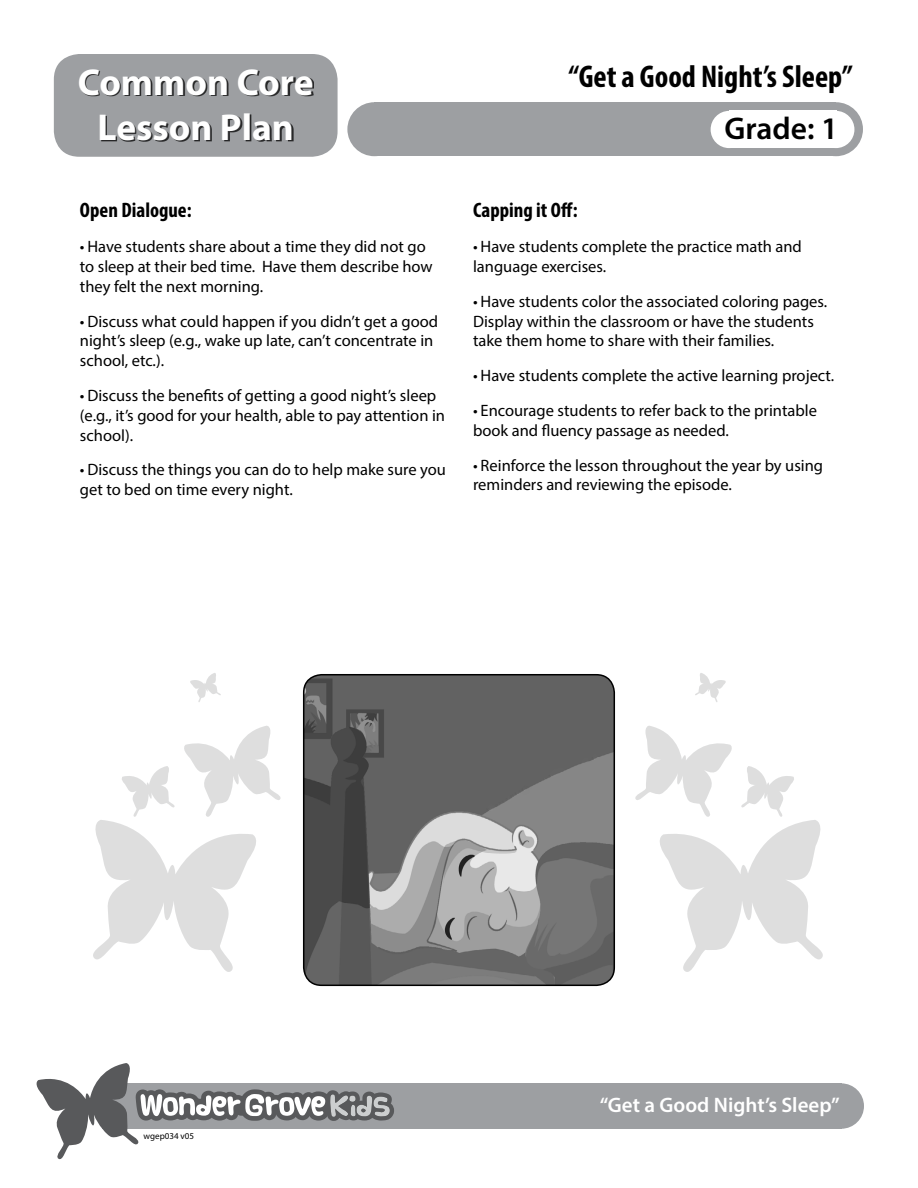
<style>
.page{position:relative;width:918px;height:1188px;background:#fff}
.page>*{position:absolute;margin:0;border:0;box-sizing:border-box;transform-origin:0 0}
.t1{font:700 37.5px/45px "Myriad Pro";color:#fff;text-align:center}
.t2{font:700 condensed 31.5px "Myriad Pro";color:#000}
.t3{font:600 31.5px "Myriad Pro";color:#000}
.t4{font:700 condensed 21px "Myriad Pro";color:#000}
.t5{font:600 21px "Myriad Pro";color:#fff}
.t6{font:16.5px/19.8px "Myriad Pro";color:#000}
.t7{font:9px "Myriad Pro";color:#000}
</style>
<div class="page">
<div style="left:54px;top:54px;width:284px;height:103px;background:#9d9fa2;border-radius:26px"></div>
<div style="left:819px;top:1083px;width:45px;height:46px;background:#9d9fa2;border-radius:50%"></div>
<div style="left:102px;top:1083px;width:739px;height:46px;background:#9d9fa2"></div>
<svg style="left:36px;top:1063px;width:358px;height:97px"></svg>
<div style="left:80px;top:70px;width:234px;height:72px;background:#000;opacity:.75"></div>
<div style="left:809px;top:102px;width:54px;height:54px;background:#9d9fa2;border-radius:50%"></div>
<div style="left:347px;top:102px;width:54px;height:54px;background:#9d9fa2;border-radius:50%"></div>
<div style="left:374px;top:102px;width:462px;height:54px;background:#9d9fa2"></div>
<div style="left:818px;top:111px;width:36px;height:37px;background:#fff;border-radius:50%"></div>
<div style="left:729px;top:111px;width:108px;height:37px;background:#fff"></div>
<div style="left:711px;top:111px;width:37px;height:37px;background:#fff;border-radius:50%"></div>
<svg style="left:635px;top:726px;width:188px;height:246px"></svg>
<svg style="left:695px;top:673px;width:31px;height:29px"></svg>
<svg style="left:93px;top:726px;width:188px;height:246px"></svg>
<svg style="left:190px;top:673px;width:31px;height:29px"></svg>
<img style="left:304px;top:675px;width:310px;height:310px">
<div style="left:303px;top:674px;width:312px;height:312px;border:2px solid #000;border-radius:18px"></div>
<h1 class="t1" style="left:78px;top:58px;width:237px">Common Core<br>Lesson Plan</h1>
<p class="t4" style="left:80px;top:197px;width:113px">Open Dialogue:</p>
<p class="t6" style="left:80px;top:236px;width:354px">• Have students share about a time they did not go to sleep at their bed time. Have them describe how they felt the next morning.</p>
<p class="t6" style="left:80px;top:311px;width:360px">• Discuss what could happen if you didn’t get a good night’s sleep (e.g., wake up late, can’t concentrate in school, etc.).</p>
<p class="t6" style="left:80px;top:385px;width:367px">• Discuss the benefits of getting a good night’s sleep (e.g., it’s good for your health, able to pay attention in school).</p>
<p class="t6" style="left:80px;top:460px;width:368px">• Discuss the things you can do to help make sure you get to bed on time every night.</p>
<h2 class="t2" style="left:569px;top:56px;width:286px">“Get a Good Night’s Sleep”</h2>
<h2 class="t3" style="left:725px;top:109px;width:115px">Grade: 1</h2>
<p class="t4" style="left:473px;top:197px;width:106px">Capping it Off:</p>
<p class="t6" style="left:473px;top:236px;width:330px">• Have students complete the practice math and language exercises.</p>
<p class="t6" style="left:473px;top:291px;width:356px">• Have students color the associated coloring pages.<br>Display within the classroom or have the students take them home to share with their families.</p>
<p class="t6" style="left:473px;top:365px;width:363px">• Have students complete the active learning project.</p>
<p class="t6" style="left:473px;top:400px;width:345px">• Encourage students to refer back to the printable book and fluency passage as needed.</p>
<p class="t6" style="left:473px;top:455px;width:352px">• Reinforce the lesson throughout the year by using reminders and reviewing the episode.</p>
<p class="t7" style="left:144px;top:1130px;width:52px">wgep034 v05</p>
<p class="t5" style="left:600px;top:1092px;width:241px">“Get a Good Night’s Sleep”</p>
</div>
